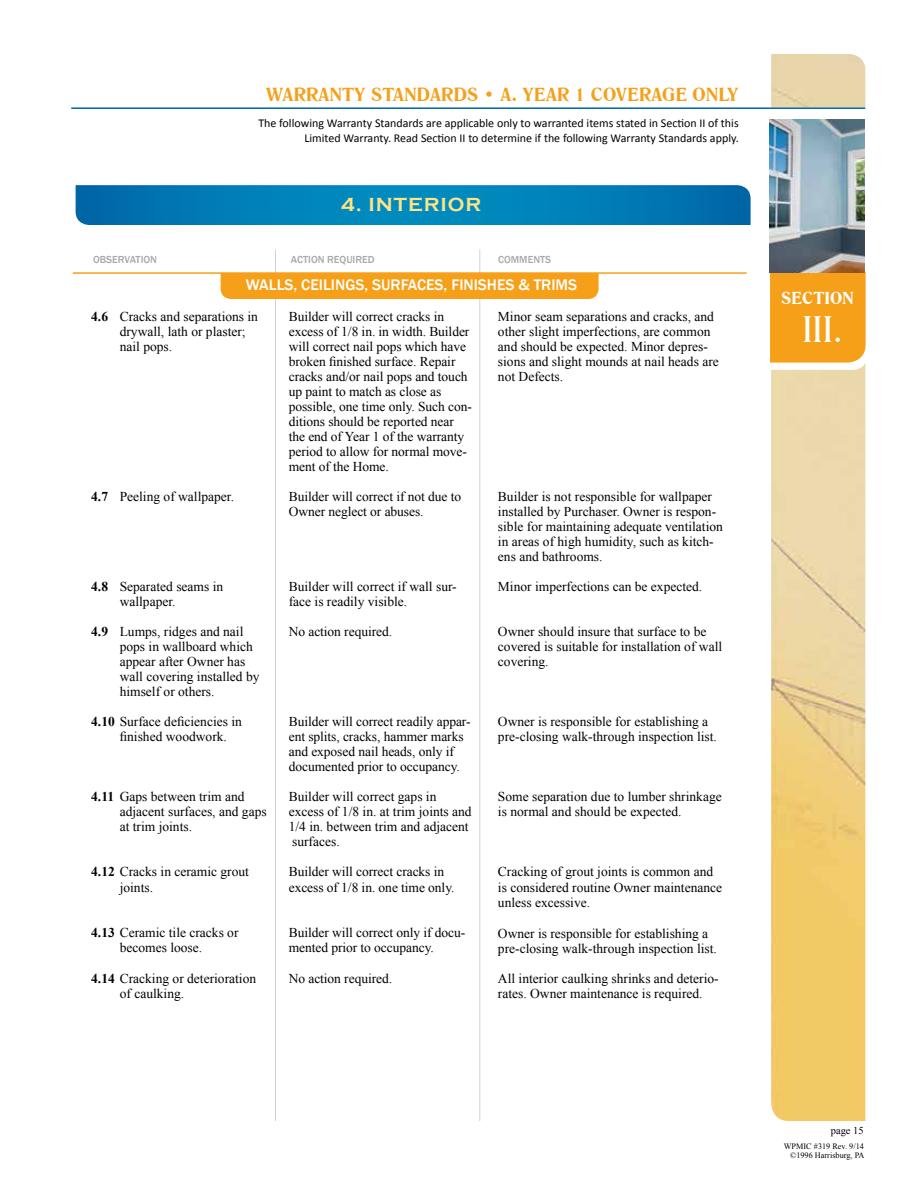
<style>
.page{position:relative;width:918px;height:1188px;background:#fff}
.page>*{position:absolute;margin:0;border:0;box-sizing:border-box;transform-origin:0 0}
.t1{font:36px "Romana BT";color:#fff}
.t2{font:700 19.5px "Copperplate Gothic";letter-spacing:.05em;color:#ffe384}
.t3{font:700 18px "Romana BT";letter-spacing:.01em;color:#f6a01a}
.t4{font:700 16.5px "Romana BT";letter-spacing:.01em;color:#fff}
.t5{font:500 15.75px "Franklin Gothic";color:#fff}
.t6{font:13.5px/15px "Times New Roman";color:#000}
.t7{font:12px/15.3px "Calibri";color:#000;text-align:right}
.t8{font:500 10.5px "Franklin Gothic";color:#a7a9ac}
.t9{font:10.5px "Times New Roman";color:#000}
.t10{font:8.25px/9px "Times New Roman";color:#000;text-align:right}
.s1{font-weight:700}
</style>
<div class="page">
<img style="left:771px;top:54px;width:94px;height:1067px">
<svg style="left:769px;top:107px;width:97px;height:263px"></svg>
<hr style="left:275px;top:249px;width:1px;height:872px;background:#d1d3d4">
<hr style="left:479px;top:249px;width:1px;height:872px;background:#d1d3d4">
<div style="left:221px;top:274px;width:378px;height:25px;background:#f6a01a"></div>
<hr style="left:73px;top:272px;width:674px;height:2px;background:#f6a01a">
<hr style="left:71px;top:107px;width:794px;height:2px;background:#0065a4">
<svg style="left:76px;top:185px;width:675px;height:40px"></svg>
<img style="left:770px;top:119px;width:95px;height:153px">
<h3 class="t3" style="left:266px;top:83px;width:474px">WARRANTY STANDARDS • A. YEAR 1 COVERAGE ONLY</h3>
<p class="t7" style="left:258px;top:115px;width:482px">The following Warranty Standards are applicable only to warranted items stated in Section II of this<br>Limited Warranty. Read Section II to determine if the following Warranty Standards apply.</p>
<h2 class="t2" style="left:341px;top:194px;width:142px">4. INTERIOR</h2>
<p class="t8" style="left:93px;top:253px;width:65px">OBSERVATION</p>
<p class="t8" style="left:291px;top:253px;width:85px">ACTION REQUIRED</p>
<p class="t8" style="left:498px;top:253px;width:55px">COMMENTS</p>
<p class="t5" style="left:246px;top:275px;width:333px">WALLS, CEILINGS, SURFACES, FINISHES &amp; TRIMS</p>
<p class="t6" style="left:120px;top:309px;width:140px;text-indent:-28px"><span class="s1">4.6</span> Cracks and separations in drywall, lath or plaster; nail pops.</p>
<p class="t6" style="left:498px;top:309px;width:222px">Minor seam separations and cracks, and other slight imperfections, are common and should be expected. Minor depres&shy;sions and slight mounds at nail heads are not Defects.</p>
<p class="t6" style="left:289px;top:309px;width:185px">Builder will correct cracks in excess of 1/8 in. in width. Builder will correct nail pops which have broken finished surface. Repair cracks and/or nail pops and touch up paint to match as close as possible, one time only. Such con&shy;ditions should be reported near the end of Year 1 of the warranty period to allow for normal move&shy;ment of the Home.</p>
<p class="t6" style="left:289px;top:489px;width:174px">Builder will correct if not due to<br>Owner neglect or abuses.</p>
<p class="t6" style="left:498px;top:489px;width:226px">Builder is not responsible for wallpaper installed by Purchaser. Owner is respon&shy;sible for maintaining adequate ventilation in areas of high humidity, such as kitch&shy;ens and bathrooms.</p>
<p class="t6" style="left:498px;top:579px;width:206px">Minor imperfections can be expected.</p>
<p class="t6" style="left:498px;top:624px;width:226px">Owner should insure that surface to be covered is suitable for installation of wall covering.</p>
<p class="t6" style="left:91px;top:489px;width:144px"><span class="s1">4.7</span> Peeling of wallpaper.</p>
<p class="t6" style="left:289px;top:579px;width:170px">Builder will correct if wall sur&shy;face is readily visible.</p>
<p class="t6" style="left:289px;top:624px;width:105px">No action required.</p>
<p class="t6" style="left:120px;top:579px;width:105px;text-indent:-28px"><span class="s1">4.8</span> Separated seams in wallpaper.</p>
<p class="t6" style="left:120px;top:624px;width:141px;text-indent:-28px"><span class="s1">4.9</span> Lumps, ridges and nail pops in wallboard which appear after Owner has wall covering installed by himself or others.</p>
<p class="t6" style="left:120px;top:714px;width:124px;text-indent:-28px"><span class="s1">4.10</span> Surface deficiencies in finished woodwork.</p>
<p class="t6" style="left:498px;top:714px;width:220px">Owner is responsible for establishing a pre-closing walk-through inspection list.</p>
<p class="t6" style="left:289px;top:714px;width:183px">Builder will correct readily appar&shy;ent splits, cracks, hammer marks and exposed nail heads, only if documented prior to occupancy.</p>
<p class="t6" style="left:289px;top:789px;width:184px">Builder will correct gaps in excess of 1/8 in. at trim joints and<br>1/4 in. between trim and adjacent surfaces.</p>
<p class="t6" style="left:289px;top:864px;width:167px">Builder will correct cracks in excess of 1/8 in. one time only.</p>
<p class="t6" style="left:289px;top:925px;width:178px">Builder will correct only if docu&shy;mented prior to occupancy.</p>
<p class="t6" style="left:289px;top:971px;width:105px">No action required.</p>
<p class="t6" style="left:498px;top:789px;width:225px">Some separation due to lumber shrinkage is normal and should be expected.</p>
<p class="t6" style="left:120px;top:789px;width:148px;text-indent:-28px"><span class="s1">4.11</span> Gaps between trim and adjacent surfaces, and gaps at trim joints.</p>
<p class="t6" style="left:120px;top:864px;width:131px;text-indent:-28px"><span class="s1">4.12</span> Cracks in ceramic grout joints.</p>
<p class="t6" style="left:91px;top:925px;width:149px;text-align:center"><span class="s1">4.13</span> Ceramic tile cracks or becomes loose.</p>
<p class="t6" style="left:120px;top:970px;width:138px;text-indent:-28px"><span class="s1">4.14</span> Cracking or deterioration of caulking.</p>
<p class="t6" style="left:498px;top:864px;width:226px">Cracking of grout joints is common and is considered routine Owner maintenance unless excessive.</p>
<p class="t6" style="left:498px;top:925px;width:220px">Owner is responsible for establishing a pre-closing walk-through inspection list.</p>
<p class="t6" style="left:498px;top:971px;width:222px">All interior caulking shrinks and deterio&shy;rates. Owner maintenance is required.</p>
<p class="t4" style="left:781px;top:288px;width:74px">SECTION</p>
<h1 class="t1" style="left:803px;top:307px;width:42px">III.</h1>
<p class="t9" style="left:831px;top:1123px;width:34px">page 15</p>
<p class="t10" style="left:784px;top:1142px;width:82px">WPMIC #319 Rev. 9/14 ©1996 Harrisburg, PA</p>
</div>
